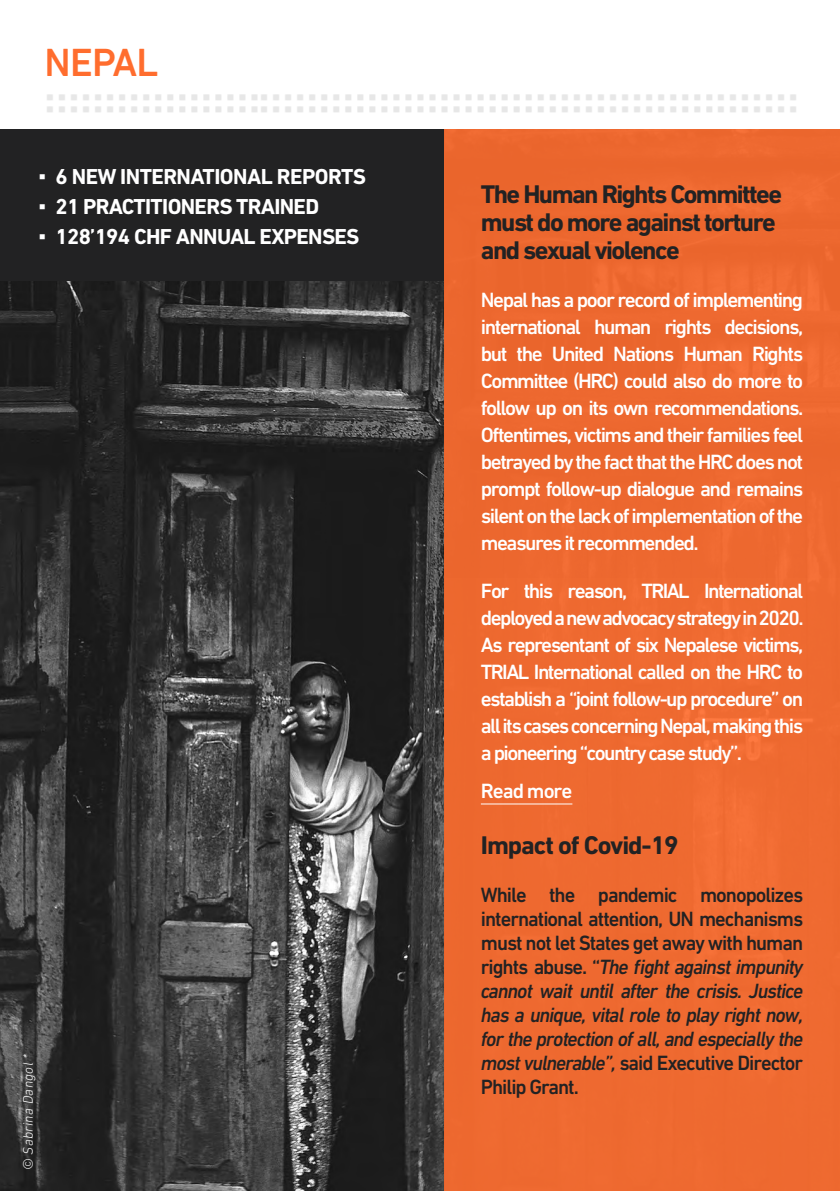
<style>
.page{position:relative;width:840px;height:1191px;background:#fff}
.page>*{position:absolute;margin:0;border:0;box-sizing:border-box;transform-origin:0 0}
.t1{font:500 40px "DIN Next CYR";letter-spacing:-.02em;color:#ff6d2e}
.t2{font:700 26px/28px "DIN Next CYR";letter-spacing:-.06em;color:#222223}
.t3{font:700 26px "DIN Next CYR";letter-spacing:-.04em;color:#222223}
.t4{font:700 22px "DIN Next CYR";letter-spacing:-.03em;color:#fff}
.t5{font:500 21px/27px "DIN Next CYR";letter-spacing:-.07em;color:#fff;text-align:justify}
.t6{font:italic 500 21px/24px "DIN Next CYR";letter-spacing:-.05em;color:#222223;text-align:justify}
.t7{font:500 21px "DIN Next CYR";letter-spacing:-.05em;color:#fff}
.t8{font:italic 300 14px "DIN Next CYR";letter-spacing:.02em;color:#fff}
.s1{font-family:"Arial";font-weight:400}
.s2{font-style:normal}
</style>
<div class="page">
<img style="left:0;top:281px;width:444px;height:910px">
<div style="left:0;top:130px;width:444px;height:151px;background:#222223"></div>
<div style="left:444px;top:130px;width:395px;height:1061px;background:#ee6930"></div>
<hr style="left:480px;top:803px;width:92px;height:1px;background:#fff">
<img style="left:264px;top:94px;width:448px;height:18px">
<img style="left:47px;top:94px;width:217px;height:18px">
<h1 class="t1" style="left:45px;top:39px;width:115px">NEPAL</h1>
<p class="t4" style="left:38px;top:163px;width:329px"><span class="s1">▪</span> 6 NEW INTERNATIONAL REPORTS</p>
<p class="t4" style="left:38px;top:193px;width:282px"><span class="s1">▪</span> 21 PRACTITIONERS TRAINED</p>
<p class="t4" style="left:38px;top:223px;width:322px"><span class="s1">▪</span> 128’194 CHF ANNUAL EXPENSES</p>
<p class="t8" style="left:20px;top:1170px;width:117px;rotate:-90deg">© Sabrina Dangol *</p>
<p class="t2" style="left:480px;top:180px;width:302px">The Human Rights Committee must do more against torture and sexual violence</p>
<p class="t5" style="left:480px;top:286px;width:324px">Nepal has a poor record of implementing international human rights decisions, but the United Nations Human Rights Committee (HRC) could also do more to follow up on its own recommendations.<br>Oftentimes, victims and their families feel betrayed by the fact that the HRC does not prompt follow-up dialogue and remains silent on the lack of implementation of the measures it recommended.</p>
<p class="t5" style="left:480px;top:577px;width:324px">For this reason, TRIAL International deployed a new advocacy strategy in 2020.<br>As representant of six Nepalese victims, TRIAL International called on the HRC to establish a “joint follow-up procedure” on all its cases concerning Nepal, making this a pioneering “country case study”.</p>
<p class="t7" style="left:480px;top:778px;width:93px">Read more</p>
<p class="t3" style="left:480px;top:830px;width:199px">Impact of Covid-19</p>
<p class="t6" style="left:480px;top:882px;width:324px"><span class="s2">While the pandemic monopolizes international attention, UN mechanisms must not let States get away with human rights abuse. “</span>The fight against impunity cannot wait until after the crisis. Justice has a unique, vital role to play right now, for the protection of all, and especially the most vulnerable”, <span class="s2">said Executive Director Philip Grant.</span></p>
</div>
